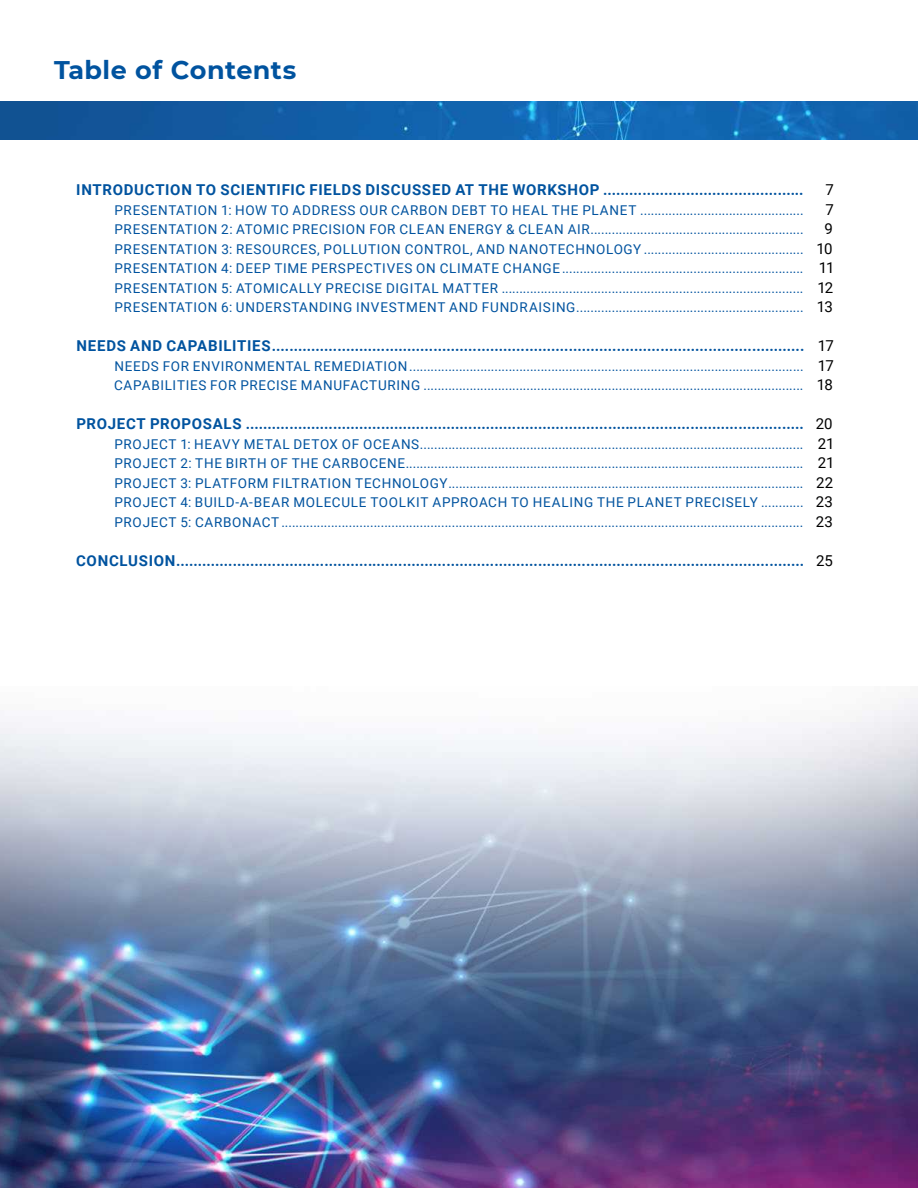
<style>
.page{position:relative;width:918px;height:1188px;background:#fff}
.page>*{position:absolute;margin:0;border:0;box-sizing:border-box;transform-origin:0 0}
.t1{font:700 25.5px "Montserrat";letter-spacing:.015em;color:#00539f}
.t2{font:700 15px "Roboto";letter-spacing:.045em;color:#00539f}
.t3{font:15px/19.5px "Roboto";letter-spacing:-.025em;color:#000;text-align:justify}
.t4{font:13.5px/19.5px "Roboto";letter-spacing:.05em;color:#00539f;text-align:justify}
</style>
<div class="page">
<img style="left:0;top:101px;width:918px;height:39px">
<img style="left:0;top:698px;width:918px;height:490px">
<h1 class="t1" style="left:54px;top:59px;width:244px">Table of Contents</h1>
<p class="t2" style="left:76px;top:184px;width:729px">INTRODUCTION TO SCIENTIFIC FIELDS DISCUSSED AT THE WORKSHOP ..............................................</p>
<p class="t4" style="left:114px;top:201px;width:691px">PRESENTATION 1: HOW TO ADDRESS OUR CARBON DEBT TO HEAL THE PLANET ..............................................<br>PRESENTATION 2: ATOMIC PRECISION FOR CLEAN ENERGY &amp; CLEAN AIR ............................................................<br>PRESENTATION 3: RESOURCES, POLLUTION CONTROL, AND NANOTECHNOLOGY .............................................<br>PRESENTATION 4: DEEP TIME PERSPECTIVES ON CLIMATE CHANGE ....................................................................<br>PRESENTATION 5: ATOMICALLY PRECISE DIGITAL MATTER .....................................................................................<br>PRESENTATION 6: UNDERSTANDING INVESTMENT AND FUNDRAISING ................................................................</p>
<p class="t2" style="left:76px;top:340px;width:730px">NEEDS AND CAPABILITIES ..........................................................................................................................</p>
<p class="t4" style="left:114px;top:357px;width:691px">NEEDS FOR ENVIRONMENTAL REMEDIATION ...............................................................................................................<br>CAPABILITIES FOR PRECISE MANUFACTURING ...........................................................................................................</p>
<p class="t2" style="left:76px;top:418px;width:729px">PROJECT PROPOSALS ................................................................................................................................</p>
<p class="t4" style="left:114px;top:435px;width:691px">PROJECT 1: HEAVY METAL DETOX OF OCEANS ............................................................................................................<br>PROJECT 2: THE BIRTH OF THE CARBOCENE ................................................................................................................<br>PROJECT 3: PLATFORM FILTRATION TECHNOLOGY ....................................................................................................<br>PROJECT 4: BUILD-A-BEAR MOLECULE TOOLKIT APPROACH TO HEALING THE PLANET PRECISELY ............<br>PROJECT 5: CARBONACT ...................................................................................................................................................</p>
<p class="t2" style="left:76px;top:554px;width:730px">CONCLUSION ................................................................................................................................................</p>
<p class="t3" style="left:817px;top:181px;width:19px;text-align:center">7<br>7<br>9<br>10<br>11<br>12<br>13</p>
<p class="t3" style="left:817px;top:337px;width:19px">17<br>17<br>18</p>
<p class="t3" style="left:816px;top:415px;width:20px">20<br>21<br>21<br>22<br>23<br>23</p>
<p class="t3" style="left:816px;top:552px;width:18px">25</p>
</div>
